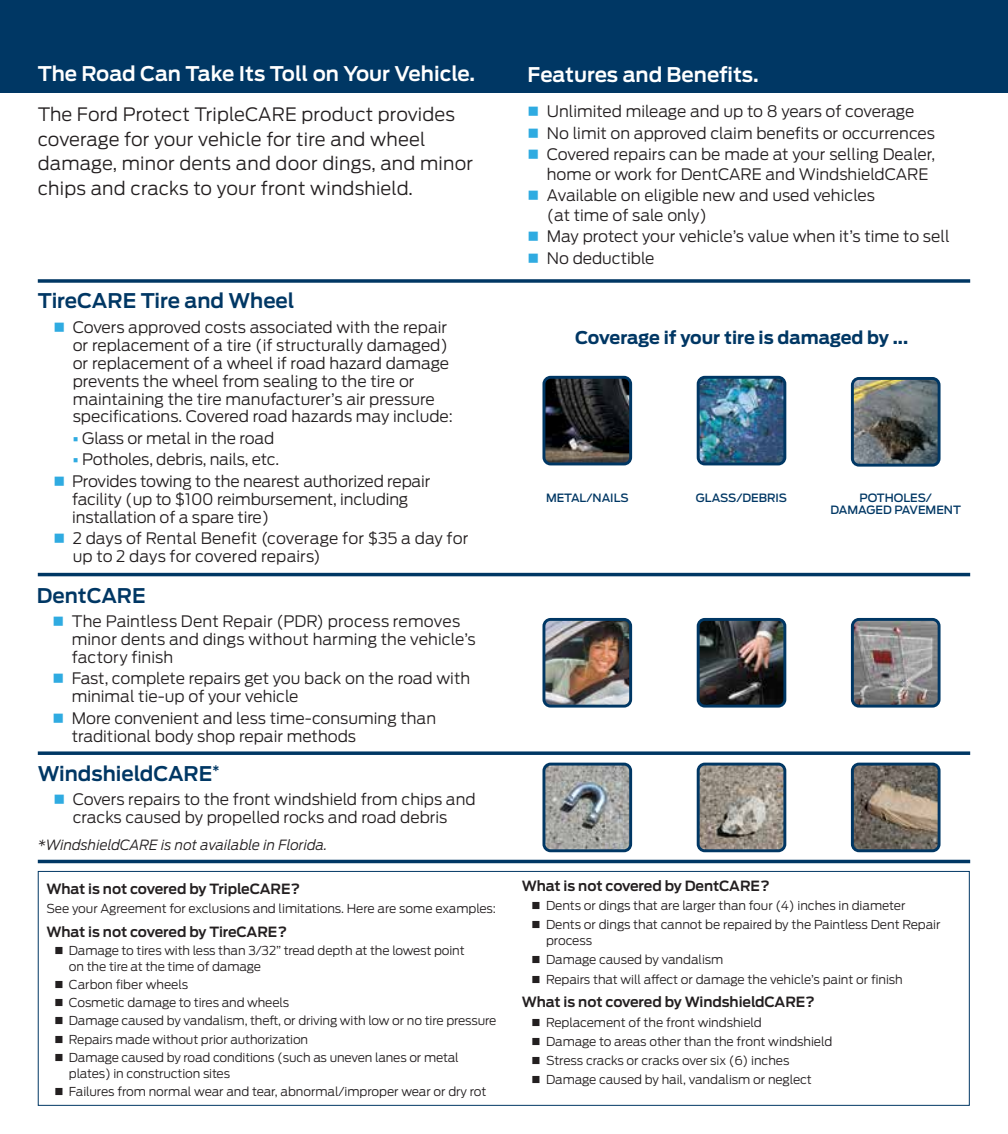
<style>
.page{position:relative;width:1008px;height:1134px;background:#fff}
.page>*{position:absolute;margin:0;border:0;box-sizing:border-box;transform-origin:0 0}
.t1{font:600 20.12px "Ford Antenna";color:#fff}
.t2{font:600 20.12px "Ford Antenna";color:#003764}
.t3{font:300 18.38px/24.5px "Ford Antenna";letter-spacing:.01em;color:#231f20}
.t4{font:700 17.5px "Ford Antenna";letter-spacing:-.005em;color:#003764}
.t5{font:300 15.75px/18px "Ford Antenna";color:#231f20}
.t6{font:600 14px "Ford Antenna";letter-spacing:-.005em;color:#231f20}
.t7{font:italic 300 14px "Ford Antenna";color:#231f20}
.t8{font:300 12.25px/15.8px "Ford Antenna";letter-spacing:-.01em;color:#231f20}
.t9{font:500 11.38px/12.2px "Ford Antenna";color:#003764;text-align:center}
.s1{color:#2fabe1}
.s2{font-weight:900;color:#2fabe1}
</style>
<div class="page">
<hr style="left:38px;top:573px;width:932px;height:3px;background:#003764">
<svg style="left:38px;top:751px;width:932px;height:4px;fill:#053b67"></svg>
<hr style="left:38px;top:860px;width:932px;height:3px;background:#003764">
<svg style="left:38px;top:279px;width:932px;height:4px"></svg>
<div style="left:0;top:0;width:1008px;height:93px;background:#003764"></div>
<div style="left:38px;top:871px;width:932px;height:235px;border:1px solid #003764"></div>
<img style="left:855px;top:622px;width:82px;height:82px">
<div style="left:851px;top:618px;width:90px;height:90px;border:3px solid #003764;border-radius:7px"></div>
<img style="left:855px;top:767px;width:82px;height:81px">
<div style="left:851px;top:763px;width:90px;height:89px;border:3px solid #003764;border-radius:7px"></div>
<img style="left:546px;top:622px;width:82px;height:82px">
<div style="left:542px;top:618px;width:90px;height:90px;border:3px solid #003764;border-radius:7px"></div>
<img style="left:546px;top:767px;width:82px;height:81px">
<div style="left:542px;top:763px;width:90px;height:89px;border:3px solid #003764;border-radius:7px"></div>
<img style="left:701px;top:622px;width:81px;height:82px">
<div style="left:697px;top:618px;width:89px;height:90px;border:3px solid #003764;border-radius:7px"></div>
<img style="left:701px;top:767px;width:81px;height:81px">
<div style="left:697px;top:763px;width:89px;height:89px;border:3px solid #003764;border-radius:7px"></div>
<img style="left:855px;top:381px;width:82px;height:82px">
<div style="left:851px;top:377px;width:90px;height:90px;border:3px solid #003764;border-radius:7px"></div>
<img style="left:546px;top:380px;width:82px;height:81px">
<div style="left:542px;top:376px;width:90px;height:89px;border:3px solid #003764;border-radius:7px"></div>
<img style="left:701px;top:380px;width:81px;height:81px">
<div style="left:697px;top:376px;width:89px;height:89px;border:3px solid #003764;border-radius:7px"></div>
<p class="t1" style="left:38px;top:56px;width:439px">The Road Can Take Its Toll on Your Vehicle.</p>
<p class="t3" style="left:38px;top:100px;width:437px">The Ford Protect TripleCARE product provides coverage for your vehicle for tire and wheel damage, minor dents and door dings, and minor chips and cracks to your front windshield.</p>
<p class="t2" style="left:38px;top:283px;width:258px">TireCARE Tire and Wheel</p>
<p class="t5" style="left:73px;top:316px;width:382px;text-indent:-19px"><span class="s1">■</span> Covers approved costs associated with the repair or replacement of a tire (if structurally damaged) or replacement of a wheel if road hazard damage prevents the wheel from sealing to the tire or maintaining the tire manufacturer’s air pressure specifications. Covered road hazards may include:</p>
<p class="t5" style="left:72px;top:427px;width:203px"><span class="s2">•</span> Glass or metal in the road</p>
<p class="t5" style="left:72px;top:449px;width:208px"><span class="s2">•</span> Potholes, debris, nails, etc.</p>
<p class="t5" style="left:72px;top:470px;width:360px;text-indent:-19px"><span class="s1">■</span> Provides towing to the nearest authorized repair facility (up to $100 reimbursement, including installation of a spare tire)</p>
<p class="t5" style="left:73px;top:527px;width:397px;text-indent:-19px"><span class="s1">■</span> 2 days of Rental Benefit (coverage for $35 a day for up to 2 days for covered repairs)</p>
<p class="t2" style="left:37px;top:577px;width:110px">DentCARE</p>
<p class="t5" style="left:72px;top:611px;width:406px;text-indent:-19px"><span class="s1">■</span> The Paintless Dent Repair (PDR) process removes minor dents and dings without harming the vehicle’s factory finish</p>
<p class="t5" style="left:72px;top:668px;width:400px;text-indent:-19px"><span class="s1">■</span> Fast, complete repairs get you back on the road with minimal tie-up of your vehicle</p>
<p class="t5" style="left:72px;top:707px;width:366px;text-indent:-19px"><span class="s1">■</span> More convenient and less time-consuming than traditional body shop repair methods</p>
<p class="t2" style="left:38px;top:756px;width:183px">WindshieldCARE<sup>*</sup></p>
<p class="t5" style="left:54px;top:789px;width:424px;text-align:center"><span class="s1">■</span> Covers repairs to the front windshield from chips and cracks caused by propelled rocks and road debris</p>
<p class="t7" style="left:38px;top:833px;width:291px">*WindshieldCARE is not available in Florida.</p>
<p class="t6" style="left:47px;top:876px;width:255px">What is not covered by TripleCARE?</p>
<p class="t8" style="left:47px;top:899px;width:451px">See your Agreement for exclusions and limitations. Here are some examples:</p>
<p class="t6" style="left:47px;top:919px;width:242px">What is not covered by TireCARE?</p>
<p class="t8" style="left:69px;top:941px;width:397px;text-indent:-15px">■ Damage to tires with less than 3/32” tread depth at the lowest point on the tire at the time of damage</p>
<p class="t8" style="left:54px;top:975px;width:135px">■ Carbon fiber wheels</p>
<p class="t8" style="left:54px;top:993px;width:236px">■ Cosmetic damage to tires and wheels</p>
<p class="t8" style="left:54px;top:1012px;width:444px">■ Damage caused by vandalism, theft, or driving with low or no tire pressure</p>
<p class="t8" style="left:54px;top:1030px;width:255px">■ Repairs made without prior authorization</p>
<p class="t8" style="left:69px;top:1048px;width:391px;text-indent:-15px">■ Damage caused by road conditions (such as uneven lanes or metal plates) in construction sites</p>
<p class="t8" style="left:54px;top:1082px;width:434px">■ Failures from normal wear and tear, abnormal/improper wear or dry rot</p>
<p class="t1" style="left:528px;top:57px;width:233px">Features and Benefits.</p>
<p class="t5" style="left:528px;top:100px;width:388px"><span class="s1">■</span> Unlimited mileage and up to 8 years of coverage</p>
<p class="t5" style="left:528px;top:122px;width:409px"><span class="s1">■</span> No limit on approved claim benefits or occurrences</p>
<p class="t5" style="left:547px;top:143px;width:390px;line-height:19.2px;text-indent:-19px"><span class="s1">■</span> Covered repairs can be made at your selling Dealer, home or work for DentCARE and WindshieldCARE</p>
<p class="t5" style="left:547px;top:184px;width:330px;line-height:19.2px;text-indent:-19px"><span class="s1">■</span> Available on eligible new and used vehicles (at time of sale only)</p>
<p class="t5" style="left:528px;top:226px;width:424px"><span class="s1">■</span> May protect your vehicle’s value when it’s time to sell</p>
<p class="t5" style="left:528px;top:248px;width:128px"><span class="s1">■</span> No deductible</p>
<p class="t4" style="left:575px;top:322px;width:335px">Coverage if your tire is damaged by ...</p>
<p class="t9" style="left:546px;top:491px;width:84px">METAL/NAILS</p>
<p class="t9" style="left:696px;top:491px;width:93px">GLASS/DEBRIS</p>
<p class="t9" style="left:831px;top:491px;width:132px">POTHOLES/<br>DAMAGED PAVEMENT</p>
<p class="t6" style="left:522px;top:873px;width:249px">What is not covered by DentCARE?</p>
<p class="t8" style="left:531px;top:896px;width:376px">■ Dents or dings that are larger than four (4) inches in diameter</p>
<p class="t8" style="left:546px;top:916px;width:396px;text-indent:-15px">■ Dents or dings that cannot be repaired by the Paintless Dent Repair process</p>
<p class="t8" style="left:531px;top:951px;width:194px">■ Damage caused by vandalism</p>
<p class="t8" style="left:531px;top:970px;width:373px">■ Repairs that will affect or damage the vehicle’s paint or finish</p>
<p class="t6" style="left:522px;top:990px;width:295px">What is not covered by WindshieldCARE?</p>
<p class="t8" style="left:531px;top:1013px;width:232px">■ Replacement of the front windshield</p>
<p class="t8" style="left:531px;top:1032px;width:302px">■ Damage to areas other than the front windshield</p>
<p class="t8" style="left:531px;top:1051px;width:260px">■ Stress cracks or cracks over six (6) inches</p>
<p class="t8" style="left:531px;top:1071px;width:282px">■ Damage caused by hail, vandalism or neglect</p>
</div>
